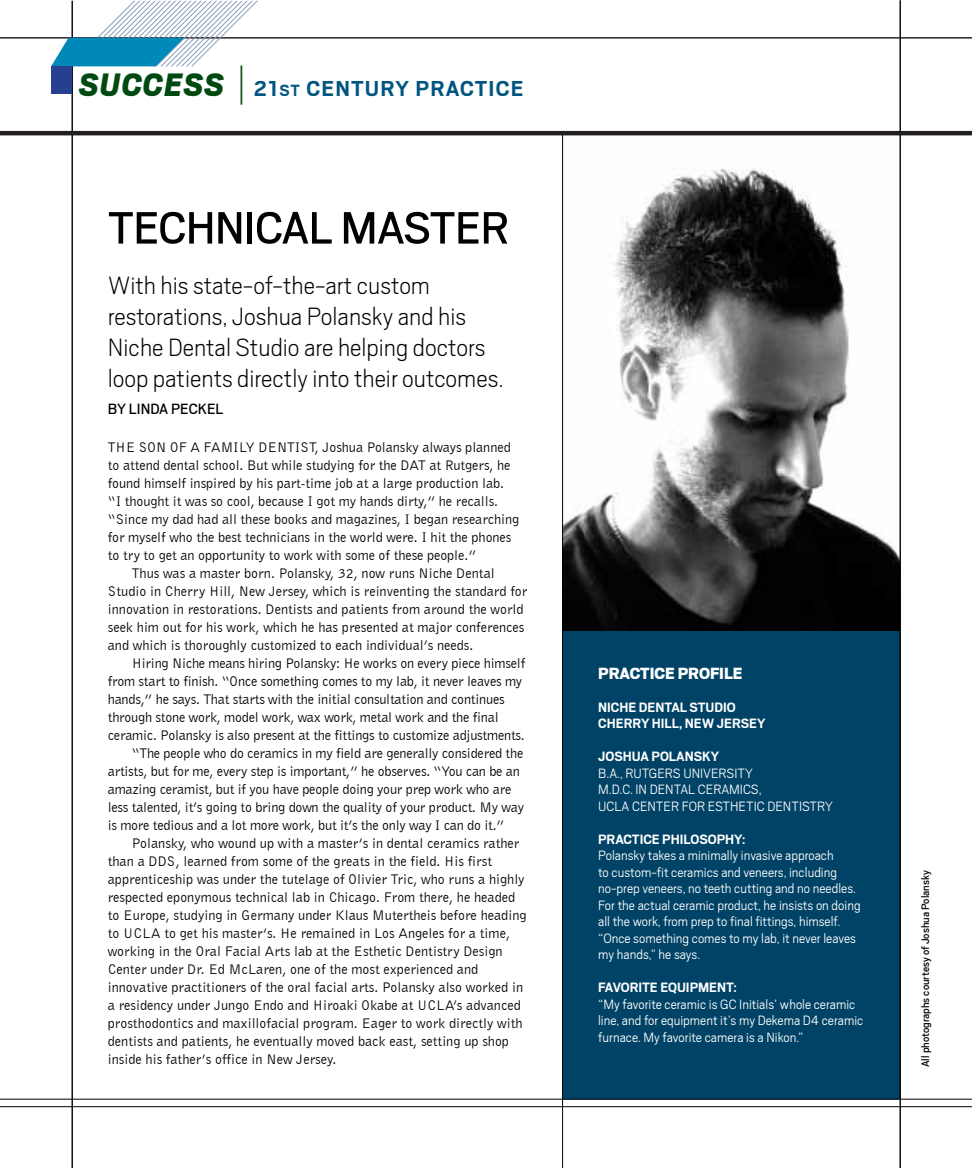
<style>
.page{position:relative;width:972px;height:1168px;background:#fff}
.page>*{position:absolute;margin:0;border:0;box-sizing:border-box;transform-origin:0 0}
.t1{font:50.25px "Scout";letter-spacing:-.01em;color:#000}
.t2{font:200 27.75px/30.8px "Scout";color:#000}
.t3{font:700 24px "Scout";color:#00557f}
.t4{font:900 18px "Scout";color:#fff}
.t5{font:16.5px "Scout";color:#000}
.t6{font:300 15px/16.5px "Scout";color:#fff}
.t7{font:700 15px/16.5px "Scout";color:#fff}
.t8{font:14.25px/18px "Bell Gothic BT";color:#000}
.t9{font:12px "Scout";color:#000}
.s1{font-weight:900;font-style:italic;font-size:36px;color:#004910}
.s2{font-weight:100;font-style:italic;font-size:48.75px;color:#004910}
.s3{font-size:18px}
</style>
<div class="page">
<div style="left:562px;top:561px;width:338px;height:538px;background:#004366;border:2px solid #004366"></div>
<img style="left:563px;top:135px;width:337px;height:495px">
<hr style="left:0;top:1099px;width:972px;height:1px;background:#000">
<hr style="left:0;top:1106px;width:972px;height:1px;background:#000">
<hr style="left:0;top:131px;width:972px;height:4px;background:#231f20">
<hr style="left:72px;top:0;width:1px;height:1168px;background:#000">
<svg style="left:0;top:0;width:972px;height:67px"></svg>
<div style="left:51px;top:67px;width:21px;height:27px;background:#25408f"></div>
<hr style="left:562px;top:135px;width:1px;height:1033px;background:#000">
<hr style="left:900px;top:0;width:1px;height:1168px;background:#000">
<hr style="left:0;top:132px;width:972px;height:3px;background:#231f20">
<h3 class="t3" style="left:79px;top:73px;width:288px"><span class="s1">SUCCESS</span> <span class="s2">|</span> 21<span class="s3">st</span> CE NTURY</h3>
<h3 class="t3" style="left:416px;top:73px;width:29px">PRACTICE</h3>
<h1 class="t1" style="left:108px;top:195px;width:403px">TECHNICAL MASTER</h1>
<h2 class="t2" style="left:108px;top:269px;width:397px">With his state-of-the-art custom restorations, Joshua Polansky and his Niche Dental Studio are helping doctors loop patients directly into their outcomes.</h2>
<p class="t5" style="left:108px;top:398px;width:113px">BY LINDA PECKEL</p>
<p class="t8" style="left:108px;top:438px;width:404px">The son of a family dentist, Joshua Polansky always planned</p>
<p class="t8" style="left:108px;top:456px;width:404px">to attend dental school. But while studying for the DAT at Rutgers, he</p>
<p class="t8" style="left:108px;top:474px;width:398px">found himself inspired by his part-time job at a large production lab.</p>
<p class="t8" style="left:108px;top:492px;width:392px">“I thought it was so cool, because I got my hands dirty,” he recalls.</p>
<p class="t8" style="left:108px;top:510px;width:413px">“S ince my dad had all these books and magazines, I began researching</p>
<p class="t8" style="left:108px;top:528px;width:405px">for myself who the best technicians in the world were. I hit the phones</p>
<p class="t8" style="left:108px;top:546px;width:370px">to try to get an opportunity to work with some of these people.”</p>
<p class="t8" style="left:132px;top:564px;width:365px">Thus was a master born. Polansky, 32, now runs N iche Dental</p>
<p class="t8" style="left:108px;top:582px;width:421px">Studio in Cherry H ill, N ew Jersey, which is reinventing the standard for</p>
<p class="t8" style="left:108px;top:600px;width:417px">innovation in restorations. Dentists and patients from around the world</p>
<p class="t8" style="left:108px;top:618px;width:418px">seek him out for his work, which he has presented at major conferences</p>
<p class="t8" style="left:108px;top:636px;width:367px">and which is thoroughly customized to each individual’s needs.</p>
<p class="t8" style="left:108px;top:654px;width:18px">H</p>
<p class="t8" style="left:142px;top:654px;width:385px">iring N iche means hiring Polansky: H e works on every piece himself</p>
<p class="t8" style="left:108px;top:672px;width:416px">from start to finish. “Once something comes to my lab, it never leaves my</p>
<p class="t8" style="left:108px;top:690px;width:398px">hands,” he says. That starts with the initial consultation and continues</p>
<p class="t8" style="left:108px;top:708px;width:392px">through stone work, model work, wax work, metal work and the final</p>
<p class="t8" style="left:108px;top:726px;width:419px">ceramic. Polansky is also present at the fittings to customize adjustments.</p>
<p class="t8" style="left:132px;top:744px;width:393px">“The people who do ceramics in my field are generally considered the</p>
<p class="t8" style="left:108px;top:762px;width:414px">artists, but for me, every step is important,” he observes. “You can be an</p>
<p class="t8" style="left:108px;top:780px;width:405px">amazing ceramist, but if you have people doing your prep work who are</p>
<p class="t8" style="left:108px;top:798px;width:418px">less talented, it’s going to bring down the quality of your product. M y way</p>
<p class="t8" style="left:108px;top:816px;width:398px">is more tedious and a lot more work, but it’s the only way I can do it.”</p>
<p class="t8" style="left:132px;top:834px;width:389px">Polansky, who wound up with a master’s in dental ceramics rather</p>
<p class="t8" style="left:108px;top:852px;width:50px">than a DDS</p>
<p class="t8" style="left:108px;top:852px;width:420px;text-indent:68px">, learned from some of the greats in the field. H is first apprenticeship was under the tutelage of Olivier Tric, who runs a highly respected eponymous technical lab in Chicago. From there, he headed to E urope, studying in Germany under Klaus M utertheis before heading to UCLA to get his master’s. H e remained in Los Angeles for a time, working in the Oral Facial Arts lab at the Esthetic Dentistry Design Center under D r. Ed M cLaren, one of the most experienced and innovative practitioners of the oral facial arts. Polansky also worked in a residency under Jungo E ndo and H iroaki Okabe at UCLA’s advanced prosthodontics and maxillofacial program. Eager to work directly with dentists and patients, he eventually moved back east, setting up shop inside his father’s office in N ew Jersey.</p>
<p class="t4" style="left:598px;top:661px;width:146px">PRACTICE PROFILE</p>
<p class="t7" style="left:598px;top:698px;width:160px">NICHE DENTAL STUDIO<br>CHERRY HILL, NEW JERSEY</p>
<p class="t7" style="left:598px;top:747px;width:35px">JOSHUA</p>
<p class="t7" style="left:652px;top:747px;width:69px">POLANSKY</p>
<p class="t6" style="left:598px;top:764px;width:236px">B.A., Rutgers University<br>m.d.c. IN Dental Ceramics,<br>UCLA Center for Esthetic Dentistry</p>
<p class="t7" style="left:598px;top:830px;width:17px">PRACTICE</p>
<p class="t7" style="left:662px;top:830px;width:17px">PHILO</p>
<p class="t7" style="left:699px;top:830px;width:47px">SOPHY:</p>
<p class="t6" style="left:598px;top:846px;width:264px">Polansky takes a minimally invasive approach<br>to custom-fit ceramics and veneers, including no-prep veneers, no teeth cutting and no needles.<br>For the actual ceramic product, he insists on doing all the work, from prep to final fittings, himself. “Once something comes to my lab, it never leaves my hands,” he says.</p>
<p class="t7" style="left:598px;top:978px;width:31px">FAVORITE</p>
<p class="t7" style="left:660px;top:978px;width:78px">EQUI PMENT:</p>
<p class="t6" style="left:598px;top:995px;width:267px">“My favorite ceramic is GC Initials’ whole ceramic line, and for equipment it’s my Dekema D4 ceramic furnace. My favorite camera is a Nikon.”</p>
<p class="t9" style="left:918px;top:1067px;width:198px;rotate:-90deg">ALL PHOTOGRAPHS COURTESY OF JOSHUA POLANSKY</p>
</div>
